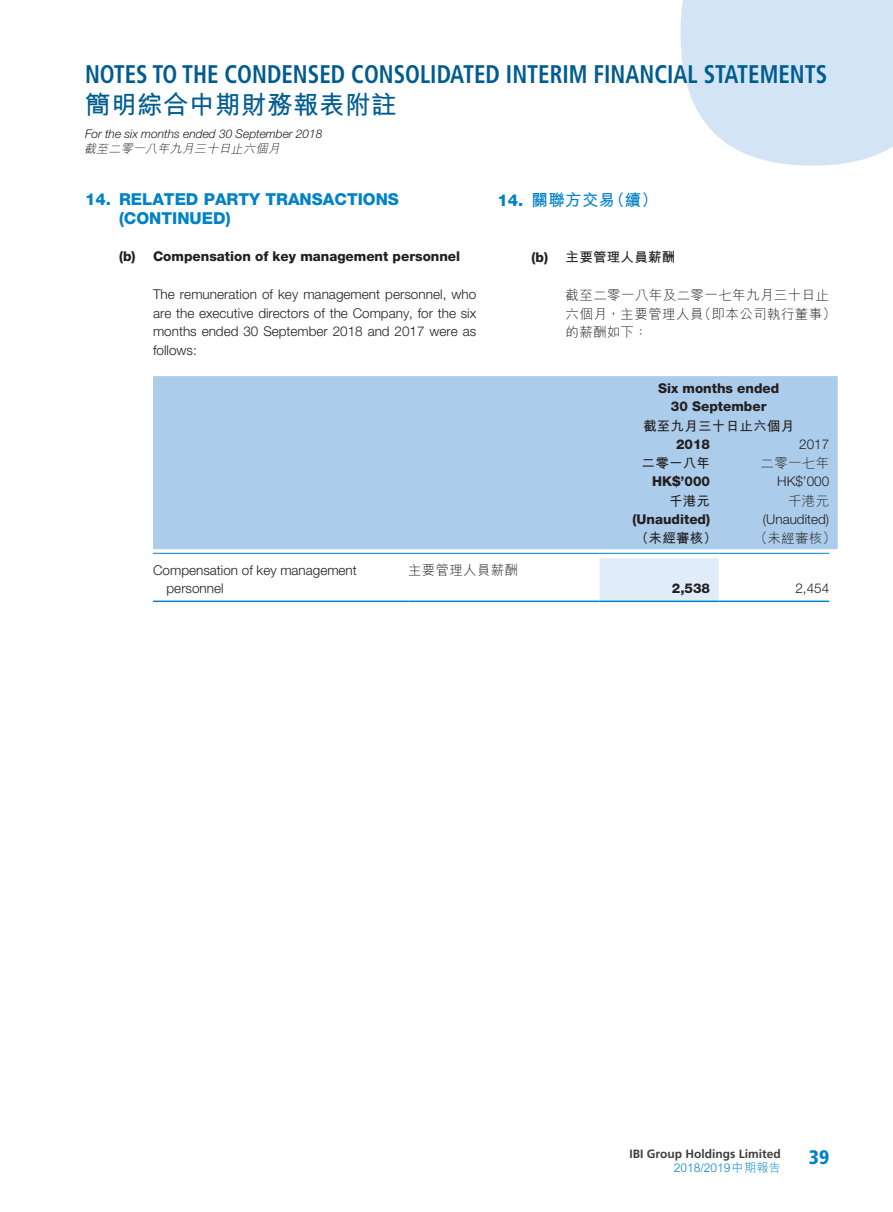
<style>
.page{position:relative;width:893px;height:1212px;background:#fff}
.page>*{position:absolute;margin:0;border:0;box-sizing:border-box;transform-origin:0 0}
.t1{font:700 condensed 25.5px "Frutiger LT Std";color:#005c8f;scale:.9 1}
.t2{font:700 25.5px "M Hei HK";letter-spacing:.02em;color:#005c8f}
.t3{font:900 condensed 19.5px "Frutiger LT Std";color:#0082c8}
._01_H1_E{font:800 16.5px/18.8px "Helvetica Neue LT Std";color:#0082c8}
._001_H1_C{font:700 16.5px "M Hei HK";letter-spacing:.02em;color:#0082c8}
._00_txt_E{font:300 13.5px/18.8px "Helvetica Neue LT Std";color:#231f20;text-align:justify}
._50_Table_txt{font:300 13.5px "Helvetica Neue LT Std";color:#231f20}
._50_Table_txt-2{font:800 13.5px "Helvetica Neue LT Std";color:#231f20}
._000_txt_C{font:300 13.5px/18.8px "M Hei HK";letter-spacing:.03em;color:#231f20}
._02_H2_E{font:800 13.5px "Helvetica Neue LT Std";color:#231f20}
._50_Table_txt-3{font:700 13.5px "M Hei HK";letter-spacing:.02em;color:#231f20}
._50_Table_txt-4{font:300 13.5px "M Hei HK";letter-spacing:.02em;color:#231f20}
._002_H2_C{font:700 13.5px "M Hei HK";letter-spacing:.02em;color:#231f20}
.t4{font:italic 300 12px "Helvetica Neue LT Std";letter-spacing:-.005em;color:#231f20}
.t5{font:700 12px "Frutiger LT Std";color:#3e3e3f}
.t6{font:italic 300 12px "M Hei HK";color:#231f20}
.t7{font:300 12px "M Hei HK";color:#0082c8}
.s1{font-family:"Helvetica Neue LT Std";font-weight:800}
</style>
<div class="page">
<div style="left:153px;top:376px;width:685px;height:173px;background:#abccea"></div>
<div style="left:600px;top:558px;width:119px;height:42px;background:#e0ecf7"></div>
<hr style="left:153px;top:553px;width:255px;height:1px;background:#0082c8">
<hr style="left:408px;top:553px;width:192px;height:1px;background:#0082c8">
<hr style="left:600px;top:553px;width:119px;height:1px;background:#0082c8">
<hr style="left:719px;top:553px;width:110px;height:1px;background:#0082c8">
<hr style="left:153px;top:600px;width:255px;height:2px;background:#0082c8">
<hr style="left:408px;top:600px;width:192px;height:2px;background:#0082c8">
<hr style="left:600px;top:600px;width:119px;height:2px;background:#0082c8">
<hr style="left:719px;top:600px;width:110px;height:2px;background:#0082c8">
<svg style="left:680px;top:0;width:213px;height:166px;background:#d7e6f5"></svg>
<h1 class="t1" style="left:85px;top:59px;width:826px">NOTES TO THE CONDENSED CONSOLIDATED INTERIM FINANCIAL STATEMENTS</h1>
<h1 class="t2" style="left:85px;top:86px;width:313px">簡明綜合中期財務報表附註</h1>
<p class="t4" style="left:85px;top:127px;width:239px">For the six months ended 30 September 2018</p>
<p class="t6" style="left:84px;top:143px;width:200px">截至二零一八年九月三十日止六個月</p>
<p class="_01_H1_E" style="left:119px;top:190px;width:281px;text-indent:-34px">14. RELATED PARTY TRANSACTIONS (CONTINUED)</p>
<p class="_02_H2_E" style="left:119px;top:248px;width:343px">(b) Compensation of key management personnel</p>
<p class="_00_txt_E" style="left:153px;top:284px;width:325px">The remuneration of key management personnel, who are the executive directors of the Company, for the six months ended 30 September 2018 and 2017 were as follows:</p>
<p class="_001_H1_C" style="left:497px;top:188px;width:162px"><span class="s1">14.</span> 關聯方交易（續）</p>
<p class="_002_H2_C" style="left:531px;top:248px;width:145px"><span class="s1">(b)</span> 主要管理人員薪酬</p>
<p class="_000_txt_C" style="left:565px;top:285px;width:272px">截至二零一八年及二零一七年九月三十日止六個月，主要管理人員（即本公司執行董事）的薪酬如下：</p>
<p class="_50_Table_txt-2" style="left:658px;top:380px;width:123px">Six months ended</p>
<p class="_50_Table_txt-2" style="left:671px;top:398px;width:97px">30 September</p>
<p class="_50_Table_txt-3" style="left:643px;top:416px;width:153px">截至九月三十日止六個月</p>
<p class="_50_Table_txt-2" style="left:676px;top:436px;width:36px">2018</p>
<p class="_50_Table_txt" style="left:799px;top:436px;width:32px">2017</p>
<p class="_50_Table_txt-3" style="left:641px;top:453px;width:70px">二零一八年</p>
<p class="_50_Table_txt-4" style="left:761px;top:456px;width:70px">二零一七年</p>
<p class="_50_Table_txt-2" style="left:652px;top:473px;width:60px">HK$’000</p>
<p class="_50_Table_txt" style="left:777px;top:473px;width:54px">HK$’000</p>
<p class="_50_Table_txt-3" style="left:669px;top:491px;width:43px">千港元</p>
<p class="_50_Table_txt-4" style="left:788px;top:494px;width:43px">千港元</p>
<p class="_50_Table_txt-2" style="left:633px;top:511px;width:79px">(Unaudited)</p>
<p class="_50_Table_txt" style="left:763px;top:511px;width:68px">(Unaudited)</p>
<p class="_50_Table_txt-3" style="left:635px;top:528px;width:83px">（未經審核）</p>
<p class="_50_Table_txt-4" style="left:754px;top:531px;width:83px">（未經審核）</p>
<p class="_50_Table_txt" style="left:153px;top:561px;width:205px">Compensation of key management</p>
<p class="_50_Table_txt" style="left:167px;top:580px;width:59px">personnel</p>
<p class="_50_Table_txt-4" style="left:408px;top:563px;width:111px">主要管理人員薪酬</p>
<p class="_50_Table_txt-2" style="left:672px;top:580px;width:40px">2,538</p>
<p class="_50_Table_txt" style="left:795px;top:580px;width:35px">2,454</p>
<p class="t5" style="left:629px;top:1146px;width:153px">IBI Group Holdings Limited</p>
<p class="t7" style="left:674px;top:1161px;width:108px">2018/2019中期報告</p>
<h2 class="t3" style="left:809px;top:1145px;width:22px">39</h2>
</div>
